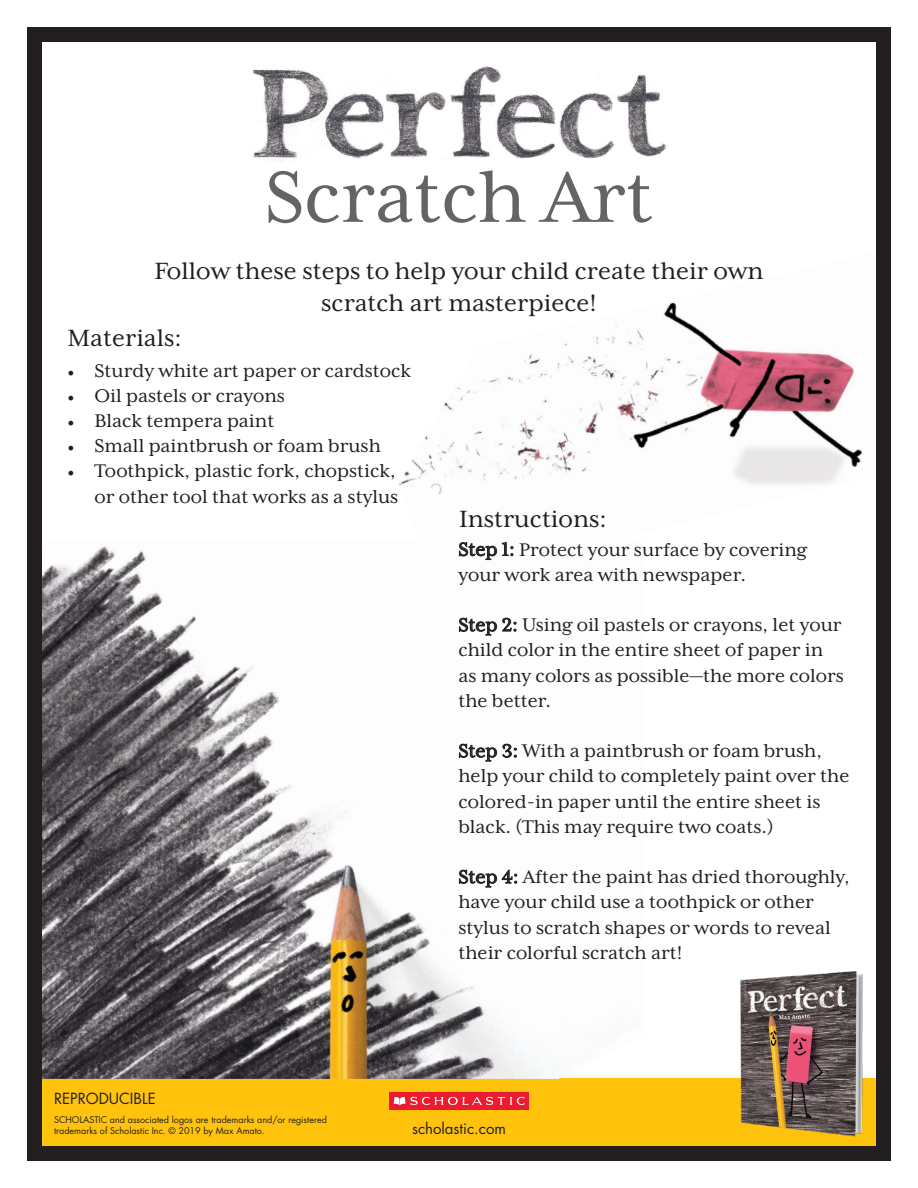
<style>
.page{position:relative;width:918px;height:1188px;background:#fff}
.page>*{position:absolute;margin:0;border:0;box-sizing:border-box;transform-origin:0 0}
.t1{font:82.5px "Mrs Eaves XL Serif OT";color:#636466}
.t2{font:27px/32.4px "Mrs Eaves XL Serif OT";color:#231f20;text-align:center}
.t3{font:21px/25.2px "Mrs Eaves XL Serif OT";color:#231f20}
.t4{font:15px "Futura";color:#231f20}
.t5{font:9px/10.8px "Futura";color:#231f20}
.s1{font-family:"Minion Pro";font-size:18px}
</style>
<div class="page">
<div style="left:27px;top:27px;width:864px;height:1134px;border:15px solid #231f20"></div>
<div style="left:42px;top:1079px;width:834px;height:67px;background:#ffc30d"></div>
<img style="left:740px;top:972px;width:122px;height:165px">
<img style="left:42px;top:540px;width:602px;height:539px">
<img style="left:399px;top:252px;width:477px;height:332px">
<div style="left:389px;top:1092px;width:140px;height:17px;background:#ed1b2f"></div>
<svg style="left:394px;top:1097px;width:131px;height:8px"></svg>
<img style="left:253px;top:67px;width:414px;height:94px">
<svg style="left:459px;top:542px;width:54px;height:18px"></svg>
<svg style="left:459px;top:618px;width:57px;height:18px"></svg>
<svg style="left:459px;top:744px;width:58px;height:18px"></svg>
<svg style="left:459px;top:870px;width:58px;height:18px"></svg>
<h1 class="t1" style="left:265px;top:156px;width:390px">Scratch Art</h1>
<p class="t2" style="left:154px;top:254px;width:611px">Follow these steps to help your child create their own scratch art masterpiece!</p>
<p class="t2" style="left:68px;top:322px;width:116px">Materials:</p>
<p class="t3" style="left:68px;top:358px;width:345px"><span class="s1">•</span> Sturdy white art paper or cardstock</p>
<p class="t3" style="left:68px;top:383px;width:219px"><span class="s1">•</span> Oil pastels or crayons</p>
<p class="t3" style="left:68px;top:408px;width:208px"><span class="s1">•</span> Black tempera paint</p>
<p class="t3" style="left:68px;top:433px;width:315px"><span class="s1">•</span> Small paintbrush or foam brush</p>
<p class="t3" style="left:68px;top:459px;width:332px;text-align:right"><span class="s1">•</span> Toothpick, plastic fork, chopstick, or other tool that works as a stylus</p>
<p class="t2" style="left:459px;top:502px;width:149px">Instructions:</p>
<p class="t3" style="left:458px;top:537px;width:350px">Step 1: Protect your surface by covering your work area with newspaper.</p>
<p class="t3" style="left:458px;top:612px;width:387px">Step 2: Using oil pastels or crayons, let your child color in the entire sheet of paper in as many colors as possible—the more colors the better.</p>
<p class="t3" style="left:458px;top:738px;width:393px">Step 3: With a paintbrush or foam brush, help your child to completely paint over the colored-in paper until the entire sheet is black. (This may require two coats.)</p>
<p class="t3" style="left:458px;top:864px;width:393px">Step 4: After the paint has dried thoroughly, have your child use a toothpick or other stylus to scratch shapes or words to reveal their colorful scratch art!</p>
<p class="t4" style="left:54px;top:1089px;width:103px">REPRODUCIBLE</p>
<p class="t5" style="left:54px;top:1115px;width:274px">SCHOLASTIC and associated logos are trademarks and/or registered trademarks of Scholastic Inc. © 2019 by Max Amato.</p>
<p class="t4" style="left:412px;top:1119px;width:95px">scholastic.com</p>
</div>
